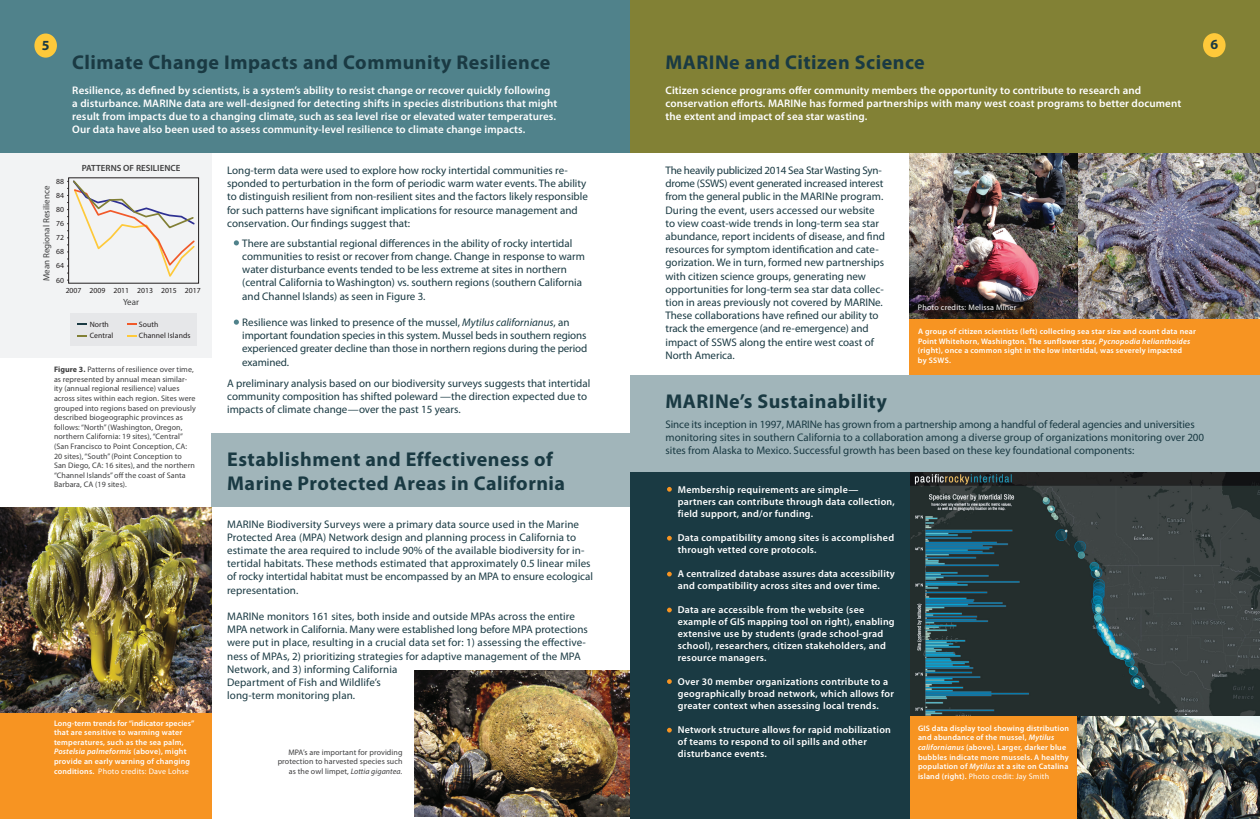
<style>
.page{position:relative;width:1260px;height:819px;background:#fff}
.page>*{position:absolute;margin:0;border:0;box-sizing:border-box;transform-origin:0 0}
.t1{font:700 20px/24px "Myriad Pro";letter-spacing:.025em;color:#1a3a43}
.t2{font:700 14px "Myriad Pro";color:#1a3a43}
.t3{font:11px/13.2px "Myriad Pro";color:#1a3a43}
.t4{font:600 11px/13.2px "Myriad Pro";letter-spacing:.01em;color:#fff}
.t5{font:600 10px/12px "Myriad Pro";letter-spacing:.025em;color:#fff}
.t6{font:9px "Myriad Pro";color:#3e3e3f}
.t7{font:600 9px "Myriad Pro";color:#3e3e3f}
.t8{font:600 8px/9.6px "Myriad Pro";letter-spacing:.025em;color:#fff}
.t9{font:8px/9.6px "Myriad Pro";letter-spacing:.01em;color:#3e3e3f;text-align:right}
.t10{font:8px "Myriad Pro";letter-spacing:.025em;color:#fff}
.t11{font:7.7px/11.2px "Myriad Pro";color:#231f20}
.s1{font-style:italic}
.s2{font-weight:700}
.s3{font-weight:400}
</style>
<div class="page">
<img style="left:1077px;top:153px;width:183px;height:166px">
<img style="left:909px;top:153px;width:168px;height:166px">
<div style="left:909px;top:319px;width:351px;height:59px;background:#f79422"></div>
<img style="left:414px;top:670px;width:216px;height:147px">
<div style="left:0;top:153px;width:212px;height:205px;background:#f2f3f4"></div>
<svg style="left:67px;top:180px;width:128px;height:101px"></svg>
<div style="left:68px;top:178px;width:131px;height:105px;border:1px solid #231f20"></div>
<div style="left:71px;top:314px;width:126px;height:32px;background:#e6e7e9"></div>
<svg style="left:77px;top:323px;width:10px;height:2px"></svg>
<svg style="left:127px;top:323px;width:9px;height:2px"></svg>
<img style="left:909px;top:472px;width:351px;height:245px">
<div style="left:909px;top:717px;width:351px;height:102px;background:#f79422"></div>
<div style="left:630px;top:469px;width:279px;height:350px;background:#1a3a43"></div>
<div style="left:212px;top:433px;width:418px;height:74px;background:#a1b5ba"></div>
<div style="left:630px;top:375px;width:630px;height:97px;background:#a1b5ba"></div>
<div style="left:0;top:0;width:630px;height:153px;background:#50828b"></div>
<div style="left:630px;top:0;width:630px;height:153px;background:#828135"></div>
<div style="left:0;top:712px;width:212px;height:106px;background:#f79422"></div>
<svg style="left:667px;top:487px;width:5px;height:5px"></svg>
<svg style="left:667px;top:572px;width:5px;height:5px"></svg>
<svg style="left:667px;top:608px;width:5px;height:4px"></svg>
<svg style="left:667px;top:679px;width:5px;height:5px"></svg>
<svg style="left:667px;top:728px;width:5px;height:5px"></svg>
<svg style="left:667px;top:536px;width:5px;height:5px"></svg>
<img style="left:0;top:507px;width:212px;height:205px">
<img style="left:1077px;top:717px;width:183px;height:102px">
<svg style="left:234px;top:240px;width:5px;height:5px"></svg>
<svg style="left:234px;top:320px;width:5px;height:5px"></svg>
<div style="left:34px;top:34px;width:23px;height:24px;background:#fec93a;border-radius:50%"></div>
<div style="left:1203px;top:33px;width:23px;height:24px;background:#fec93a;border-radius:50%"></div>
<p class="t2" style="left:42px;top:36px;width:9px">5</p>
<p class="t2" style="left:1210px;top:36px;width:9px">6</p>
<h1 class="t1" style="left:72px;top:49px;width:479px">Climate Change Impacts and Community Resilience</h1>
<p class="t4" style="left:72px;top:83px;width:487px">Resilience, as defined by scientists, is a system’s ability to resist change or recover quickly following a disturbance. MARINe data are well-designed for detecting shifts in species distributions that might result from impacts due to a changing climate, such as sea level rise or elevated water temperatures.<br>Our data have also been used to assess community-level resilience to climate change impacts.</p>
<h1 class="t1" style="left:665px;top:49px;width:261px">MARINe and Citizen Science</h1>
<p class="t4" style="left:665px;top:83px;width:517px">Citizen science programs offer community members the opportunity to contribute to research and conservation efforts. MARINe has formed partnerships with many west coast programs to better document the extent and impact of sea star wasting.</p>
<p class="t7" style="left:82px;top:162px;width:100px">PATTERNS OF RESILIENCE</p>
<p class="t3" style="left:227px;top:164px;width:362px">Long-term data were used to explore how rocky intertidal communities re&shy;sponded to perturbation in the form of periodic warm water events. The ability to distinguish resilient from non-resilient sites and the factors likely responsible for such patterns have significant implications for resource management and conservation. Our findings suggest that:</p>
<p class="t3" style="left:665px;top:164px;width:221px">The heavily publicized 2014 Sea Star Wasting Syn&shy;drome (SSWS) event generated increased interest from the general public in the MARINe program.<br>During the event, users accessed our website to view coast-wide trends in long-term sea star abundance, report incidents of disease, and find resources for symptom identification and cate&shy;gorization. We in turn, formed new partnerships with citizen science groups, generating new opportunities for long-term sea star data collec&shy;tion in areas previously not covered by MARINe.<br>These collaborations have refined our ability to track the emergence (and re-emergence) and impact of SSWS along the entire west coast of North America.</p>
<p class="t11" style="left:56px;top:175px;width:9px">88</p>
<p class="t6" style="left:41px;top:281px;width:97px;rotate:-90deg">Mean Regional Resilience</p>
<p class="t11" style="left:56px;top:190px;width:9px">84</p>
<p class="t11" style="left:56px;top:204px;width:9px">80</p>
<p class="t11" style="left:56px;top:218px;width:9px">76</p>
<p class="t11" style="left:56px;top:232px;width:9px">72</p>
<p class="t3" style="left:242px;top:236px;width:344px">There are substantial regional differences in the ability of rocky intertidal communities to resist or recover from change. Change in response to warm water disturbance events tended to be less extreme at sites in northern (central California to Washington) vs. southern regions (southern California and Channel Islands) as seen in Figure 3.</p>
<p class="t3" style="left:242px;top:316px;width:347px">Resilience was linked to presence of the mussel, <span class="s1">Mytilus californianus</span>, an important foundation species in this system. Mussel beds in southern regions experienced greater decline than those in northern regions during the period examined.</p>
<p class="t11" style="left:56px;top:246px;width:9px">68</p>
<p class="t11" style="left:56px;top:260px;width:9px">64</p>
<p class="t11" style="left:56px;top:274px;width:9px">60</p>
<p class="t11" style="left:66px;top:285px;width:137px">2007 2009 2011 2013 2015 2017</p>
<p class="t6" style="left:123px;top:296px;width:17px">Year</p>
<p class="t10" style="left:918px;top:303px;width:100px">Photo credits: Melissa Miner</p>
<p class="t11" style="left:90px;top:319px;width:25px">North<br>Central</p>
<p class="t11" style="left:139px;top:319px;width:53px">South<br>Channel Islands</p>
<p class="t8" style="left:918px;top:327px;width:279px">A group of citizen scientists (left) collecting sea star size and count data near Point Whitehorn, Washington. The sunflower star, <span class="s1">Pycnopodia helianthoides </span>(right), once a common sight in the low intertidal, was severely impacted<br>by SSWS.</p>
<p class="t9" style="left:54px;top:365px;width:143px;text-align:left"><span class="s2">Figure 3.</span> Patterns of resilience over time, as represented by annual mean similar&shy;ity (annual regional resilience) values across sites within each region. Sites were grouped into regions based on previously described biogeographic provinces as follows: “North” (Washington, Oregon, northern California: 19 sites), “Central” (San Francisco to Point Conception, CA:<br>20 sites), “South” (Point Conception to San Diego, CA: 16 sites), and the northern “Channel Islands” off the coast of Santa Barbara, CA (19 sites).</p>
<p class="t3" style="left:227px;top:376px;width:365px">A preliminary analysis based on our biodiversity surveys suggests that intertidal community composition has shifted poleward —the direction expected due to impacts of climate change—over the past 15 years.</p>
<h1 class="t1" style="left:665px;top:388px;width:223px">MARINe’s Sustainability</h1>
<p class="t3" style="left:665px;top:417px;width:540px">Since its inception in 1997, MARINe has grown from a partnership among a handful of federal agencies and universities monitoring sites in southern California to a collaboration among a diverse group of organizations monitoring over 200 sites from Alaska to Mexico. Successful growth has been based on these key foundational components:</p>
<h1 class="t1" style="left:227px;top:447px;width:340px">Establishment and Effectiveness of<br>Marine Protected Areas in California</h1>
<p class="t5" style="left:678px;top:484px;width:219px">Membership requirements are simple— partners can contribute through data collection, field support, and/or funding.</p>
<p class="t5" style="left:678px;top:532px;width:218px">Data compatibility among sites is accomplished through vetted core protocols.</p>
<p class="t5" style="left:678px;top:568px;width:219px">A centralized database assures data accessibility and compatibility across sites and over time.</p>
<p class="t5" style="left:678px;top:604px;width:218px">Data are accessible from the website (see example of GIS mapping tool on right), enabling extensive use by students (grade school-grad school), researchers, citizen stakeholders, and resource managers.</p>
<p class="t5" style="left:678px;top:676px;width:218px">Over 30 member organizations contribute to a geographically broad network, which allows for greater context when assessing local trends.</p>
<p class="t5" style="left:678px;top:724px;width:215px">Network structure allows for rapid mobilization of teams to respond to oil spills and other disturbance events.</p>
<p class="t3" style="left:227px;top:517px;width:367px">MARINe Biodiversity Surveys were a primary data source used in the Marine Protected Area (MPA) Network design and planning process in California to estimate the area required to include 90% of the available biodiversity for in&shy;tertidal habitats. These methods estimated that approximately 0.5 linear miles of rocky intertidal habitat must be encompassed by an MPA to ensure ecological representation.</p>
<p class="t3" style="left:227px;top:609px;width:362px">MARINe monitors 161 sites, both inside and outside MPAs across the entire MPA network in California. Many were established long before MPA protections were put in place, resulting in a crucial data set for: 1) assessing the effective&shy;ness of MPAs, 2) prioritizing strategies for adaptive management of the MPA Network, and 3) informing California<br>Department of Fish and Wildlife’s<br>long-term monitoring plan.</p>
<p class="t8" style="left:54px;top:718px;width:142px">Long-term trends for “indicator species” that are sensitive to warming water temperatures, such as the sea palm, <span class="s1">Postelsia palmeformis</span> (above), might provide an early warning of changing conditions. <span class="s3">Photo credits: Dave Lohse</span></p>
<p class="t8" style="left:918px;top:723px;width:153px">GIS data display tool showing distribution and abundance of the mussel, <span class="s1">Mytilus californianus</span> (above). Larger, darker blue bubbles indicate more mussels. A healthy population of <span class="s1">Mytilus</span> at a site on Catalina island (right). <span class="s3">Photo credit: Jay Smith</span></p>
<p class="t9" style="left:278px;top:747px;width:126px">MPA’s are important for providing protection to harvested species such as the owl limpet, <span class="s1">Lottia gigantea.</span></p>
</div>
